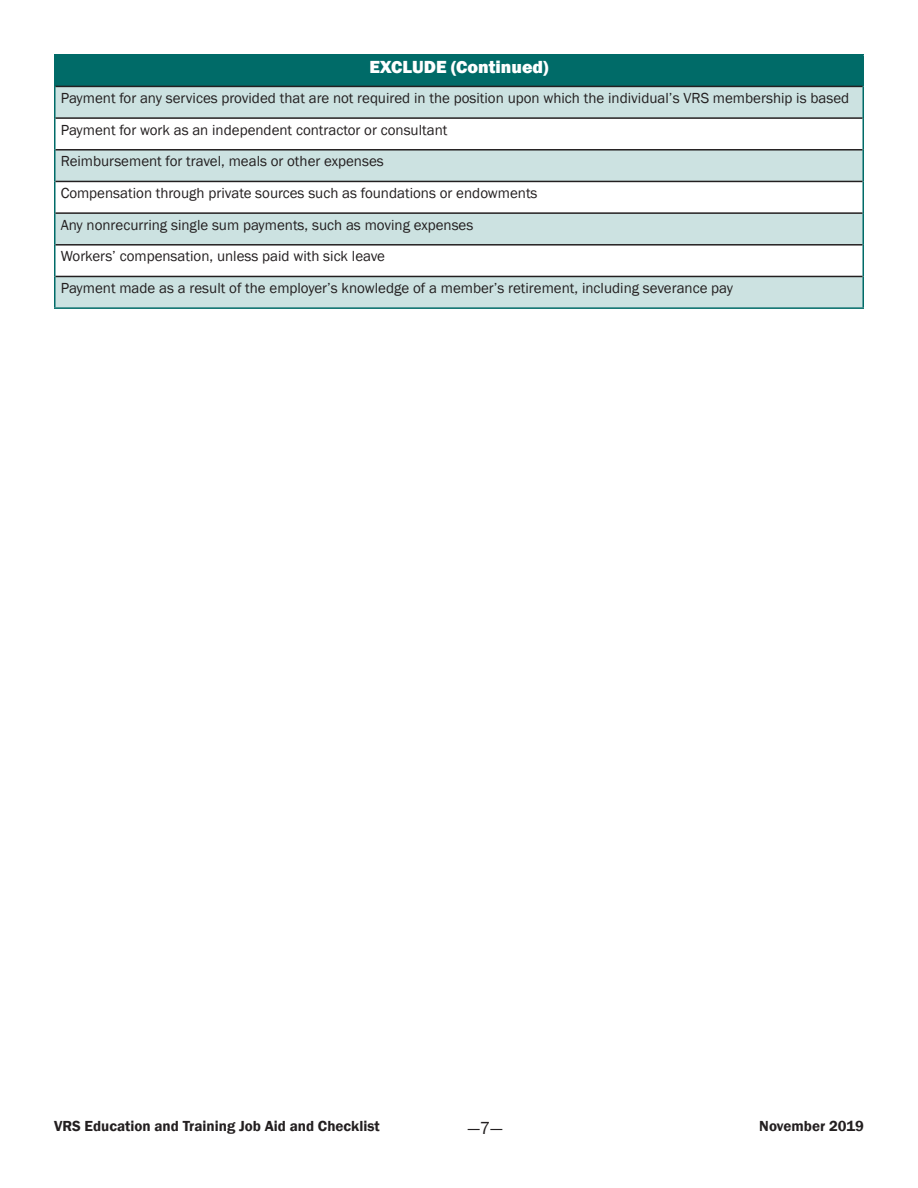
<style>
.page{position:relative;width:918px;height:1188px;background:#fff}
.page>*{position:absolute;margin:0;border:0;box-sizing:border-box;transform-origin:0 0}
.Subheading_2{font:800 18px "Franklin Gothic";color:#fff}
.t1{font:18px "Franklin Gothic";color:#231f20}
.Paragraph_Style_Bold{font:15px "Franklin Gothic";color:#231f20}
.t2{font:600 15px "Franklin Gothic";color:#231f20}
</style>
<div class="page">
<div style="left:55px;top:55px;width:808px;height:31px;background:#006b68"></div>
<div style="left:56px;top:87px;width:806px;height:220px;background:#cce2e1"></div>
<svg style="left:56px;top:119px;width:806px;height:157px"></svg>
<hr style="left:54px;top:54px;width:810px;height:2px;background:#006b68">
<hr style="left:54px;top:56px;width:2px;height:30px;background:#006b68">
<hr style="left:862px;top:56px;width:2px;height:30px;background:#006b68">
<hr style="left:54px;top:86px;width:2px;height:32px;background:#006b68">
<hr style="left:862px;top:86px;width:2px;height:32px;background:#006b68">
<hr style="left:54px;top:118px;width:2px;height:32px;background:#006b68">
<hr style="left:862px;top:118px;width:2px;height:32px;background:#006b68">
<hr style="left:54px;top:150px;width:2px;height:31px;background:#006b68">
<hr style="left:862px;top:150px;width:2px;height:31px;background:#006b68">
<hr style="left:54px;top:181px;width:2px;height:32px;background:#006b68">
<hr style="left:862px;top:181px;width:2px;height:32px;background:#006b68">
<hr style="left:54px;top:213px;width:2px;height:32px;background:#006b68">
<hr style="left:862px;top:213px;width:2px;height:32px;background:#006b68">
<hr style="left:54px;top:245px;width:2px;height:31px;background:#006b68">
<hr style="left:862px;top:245px;width:2px;height:31px;background:#006b68">
<hr style="left:54px;top:276px;width:2px;height:31px;background:#006b68">
<hr style="left:862px;top:276px;width:2px;height:31px;background:#006b68">
<hr style="left:54px;top:307px;width:810px;height:2px;background:#006b68">
<hr style="left:56px;top:86px;width:806px;height:1px;background:#231f20">
<hr style="left:56px;top:117px;width:806px;height:2px;background:#231f20">
<hr style="left:56px;top:149px;width:806px;height:2px;background:#231f20">
<hr style="left:56px;top:181px;width:806px;height:1px;background:#231f20">
<hr style="left:56px;top:212px;width:806px;height:2px;background:#231f20">
<hr style="left:56px;top:244px;width:806px;height:2px;background:#231f20">
<hr style="left:56px;top:276px;width:806px;height:1px;background:#231f20">
<p class="Subheading_2" style="left:370px;top:56px;width:180px">EXCLUDE (Continued)</p>
<p class="Paragraph_Style_Bold" style="left:61px;top:89px;width:790px">Payment for any services provided that are not required in the position upon which the individual’s VRS membership is based</p>
<p class="Paragraph_Style_Bold" style="left:61px;top:120px;width:388px">Payment for work as an independent contractor or consultant</p>
<p class="Paragraph_Style_Bold" style="left:61px;top:152px;width:325px">Reimbursement for travel, meals or other expenses</p>
<p class="Paragraph_Style_Bold" style="left:61px;top:184px;width:478px">Compensation through private sources such as foundations or endowments</p>
<p class="Paragraph_Style_Bold" style="left:61px;top:215px;width:414px">Any nonrecurring single sum payments, such as moving expenses</p>
<p class="Paragraph_Style_Bold" style="left:61px;top:247px;width:326px">Workers’ compensation, unless paid with sick leave</p>
<p class="Paragraph_Style_Bold" style="left:61px;top:279px;width:674px">Payment made as a result of the employer’s knowledge of a member’s retirement, including severance pay</p>
<p class="t2" style="left:54px;top:1117px;width:327px">VRS Education and Training Job Aid and Checklist</p>
<p class="t1" style="left:468px;top:1116px;width:36px">—7—</p>
<p class="t2" style="left:759px;top:1117px;width:106px">November 2019</p>
</div>
